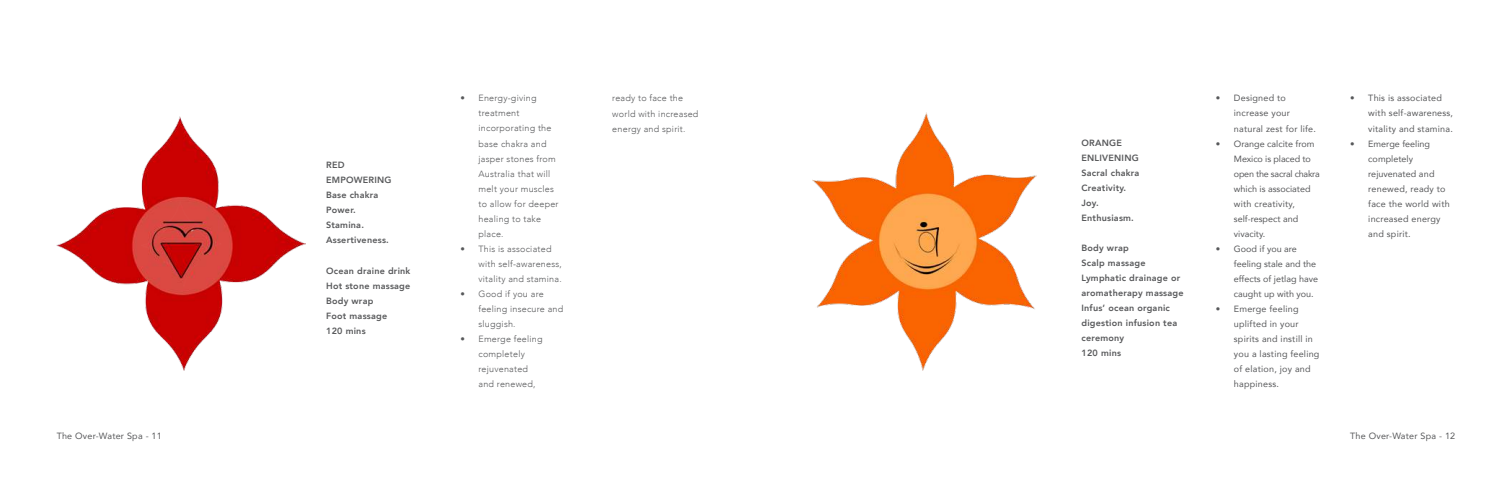
<style>
.page{position:relative;width:1512px;height:487px;background:#fff}
.page>*{position:absolute;margin:0;border:0;box-sizing:border-box;transform-origin:0 0}
.t1{font:300 9px/15px "Avenir";letter-spacing:.025em;color:#58595b}
.t2{font:9px/15px "Avenir";letter-spacing:.025em;color:#58595b}
.t3{font:800 9px/15px "Avenir";letter-spacing:.025em;color:#58595b}
.t4{font:9px/15px "Avenir";color:#58595b}
</style>
<div class="page">
<img style="left:57px;top:116px;width:249px;height:254px">
<img style="left:813px;top:113px;width:224px;height:257px">
<p class="t3" style="left:326px;top:157px;width:67px">red<br>EMPOWERING<br>Base chakra<br>Power.<br>Stamina.<br>Assertiveness.</p>
<p class="t3" style="left:326px;top:262px;width:86px">Ocean draine drink<br>Hot stone massage<br>Body wrap<br>Foot massage<br>120 mins</p>
<p class="t1" style="left:479px;top:91px;width:82px;text-indent:-18px">• Energy-giving treatment incorporating the base chakra and jasper stones from<br>Australia that will melt your muscles to allow for deeper healing to take place.</p>
<p class="t1" style="left:479px;top:241px;width:85px;text-indent:-18px">• This is associated with self-awareness, vitality and stamina.</p>
<p class="t1" style="left:479px;top:286px;width:86px;text-indent:-18px">• Good if you are feeling insecure and sluggish.</p>
<p class="t1" style="left:479px;top:331px;width:66px;text-indent:-18px">• Emerge feeling completely rejuvenated and renewed,</p>
<p class="t1" style="left:612px;top:91px;width:88px;text-indent:-18px">• ready to face the world with increased energy and spirit.</p>
<p class="t3" style="left:1082px;top:135px;width:59px">orange<br>Enlivening<br>Sacral chakra<br>Creativity.<br>Joy.<br>Enthusiasm.</p>
<p class="t3" style="left:1082px;top:240px;width:104px">Body wrap<br>Scalp massage<br>Lymphatic drainage or aromatherapy massage<br>Infus’ ocean organic digestion infusion tea ceremony<br>120 mins</p>
<p class="t2" style="left:1234px;top:90px;width:84px;text-indent:-18px">• Designed to increase your natural zest for life.</p>
<p class="t4" style="left:1234px;top:135px;width:88px;text-indent:-18px">• Orange calcite from<br>Mexico is placed to open the sacral chakra which is associated with creativity, self-respect and vivacity.</p>
<p class="t4" style="left:1234px;top:240px;width:86px;text-indent:-18px">• Good if you are feeling stale and the effects of jetlag have caught up with you.</p>
<p class="t2" style="left:1234px;top:300px;width:87px;text-indent:-18px">• Emerge feeling uplifted in your spirits and instill in you a lasting feeling of elation, joy and happiness.</p>
<p class="t2" style="left:1368px;top:90px;width:86px;text-indent:-18px">• This is associated with self-awareness, vitality and stamina.</p>
<p class="t2" style="left:1368px;top:135px;width:83px;text-indent:-18px">• Emerge feeling completely rejuvenated and renewed, ready to face the world with increased energy and spirit.</p>
<p class="t2" style="left:57px;top:428px;width:107px">The Over-Water Spa - 11</p>
<p class="t2" style="left:1350px;top:428px;width:107px">The Over-Water Spa - 12</p>
</div>
